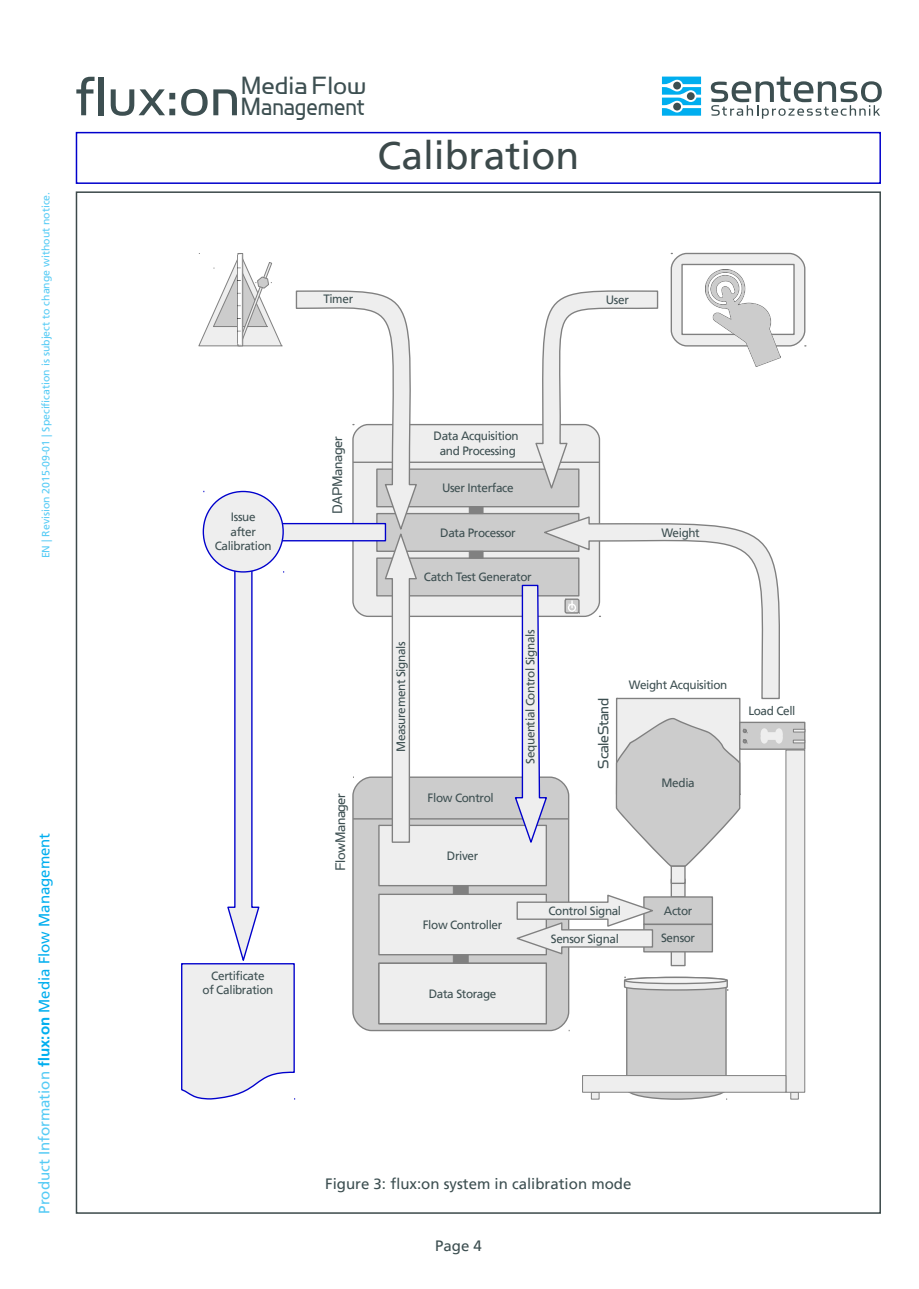
<style>
.page{position:relative;width:919px;height:1289px;background:#fff}
.page>*{position:absolute;margin:0;border:0;box-sizing:border-box;transform-origin:0 0}
.t1{font:39px "Frutiger LT";color:#3c494a}
.t2{font:28.2px/21px "Simian Display Orangutan";letter-spacing:-.52em;color:#3d4f51;text-align:right}
.t3{font:16.95px "Simian Text Orangutan";letter-spacing:-.55em;color:#3d4f51}
.t4{font:15.75px "Simian Text Orangutan";letter-spacing:-.54em;color:#3d4f51}
.t5{font:15px "Frutiger LT";color:#00aeef}
.t6{font:15px "Frutiger LT";color:#3d4f51}
.t7{font:12px/14.4px "Frutiger LT";letter-spacing:-.03em;color:#3d4f51;text-align:center}
.t8{font:10.5px "Frutiger LT";color:#56cbf5}
.s1{color:#56cbf5}
.s2{font-family:"Frutiger LT Std";font-weight:700}
.s3{font-size:62.55px}
</style>
<div class="page">
<div style="left:76px;top:132px;width:804px;height:52px;border:2px solid #00c"></div>
<svg style="left:181px;top:252px;width:625px;height:848px"></svg>
<svg style="left:662px;top:77px;width:39px;height:39px"></svg>
<div style="left:686px;top:92px;width:8px;height:8px;background:#3d4f51;border-radius:50%"></div>
<div style="left:673px;top:82px;width:8px;height:7px;background:#3d4f51;border-radius:50%"></div>
<div style="left:673px;top:103px;width:8px;height:7px;background:#3d4f51;border-radius:50%"></div>
<svg style="left:710px;top:77px;width:171px;height:42px"></svg>
<p class="t8" style="left:39px;top:558px;width:368px;rotate:-90deg">EN | Revision 2015-09-01 | Specification is subject to change without notice.</p>
<p class="t5" style="left:35px;top:1213px;width:382px;rotate:-90deg"><span class="s1">Product Information</span> <span class="s2">flux:on</span> Media Flow Management</p>
<h2 class="t2" style="left:75px;top:75px;width:306px"><span class="s3">flux:on</span>MediaFlow<br>Management</h2>
<p class="t1" style="left:377px;top:132px;width:203px">Calibration</p>
<p class="t7" style="left:323px;top:293px;width:31px">Timer</p>
<p class="t7" style="left:605px;top:293px;width:25px">User</p>
<p class="t7" style="left:215px;top:511px;width:58px">Issue<br>after<br>Calibration</p>
<p class="t7" style="left:202px;top:969px;width:72px">Certificate<br>of Calibration</p>
<h3 class="t4" style="left:329px;top:513px;width:89px;rotate:-90deg">DAPManager</h3>
<h3 class="t4" style="left:332px;top:871px;width:90px;rotate:-90deg">FlowManager</h3>
<p class="t7" style="left:433px;top:430px;width:86px">Data Acquisition and Processing</p>
<p class="t7" style="left:442px;top:481px;width:73px">User Interface</p>
<p class="t7" style="left:440px;top:526px;width:77px">Data Processor</p>
<p class="t7" style="left:424px;top:570px;width:109px">Catch Test Generator</p>
<p class="t7" style="left:661px;top:526px;width:40px">Weight</p>
<p class="t7" style="left:394px;top:752px;width:112px;rotate:-90deg">Measurement Signals</p>
<p class="t7" style="left:427px;top:791px;width:68px">Flow Control</p>
<p class="t7" style="left:447px;top:849px;width:33px">Driver</p>
<p class="t7" style="left:423px;top:918px;width:81px">Flow Controller</p>
<p class="t7" style="left:428px;top:987px;width:69px">Data Storage</p>
<p class="t7" style="left:524px;top:763px;width:136px;rotate:-90deg">Sequential Control Signals</p>
<h3 class="t3" style="left:594px;top:768px;width:80px;rotate:-90deg">ScaleStand</h3>
<p class="t7" style="left:629px;top:678px;width:100px">Weight Acquisition</p>
<p class="t7" style="left:661px;top:776px;width:35px">Media</p>
<p class="t7" style="left:548px;top:904px;width:74px">Control Signal</p>
<p class="t7" style="left:551px;top:932px;width:69px">Sensor Signal</p>
<p class="t7" style="left:664px;top:904px;width:30px">Actor</p>
<p class="t7" style="left:661px;top:931px;width:35px">Sensor</p>
<p class="t7" style="left:748px;top:704px;width:49px">Load Cell</p>
<p class="t6" style="left:325px;top:1174px;width:307px">Figure 3: flux:on system in calibration mode</p>
<p class="t6" style="left:435px;top:1237px;width:48px">Page 4</p>
</div>
